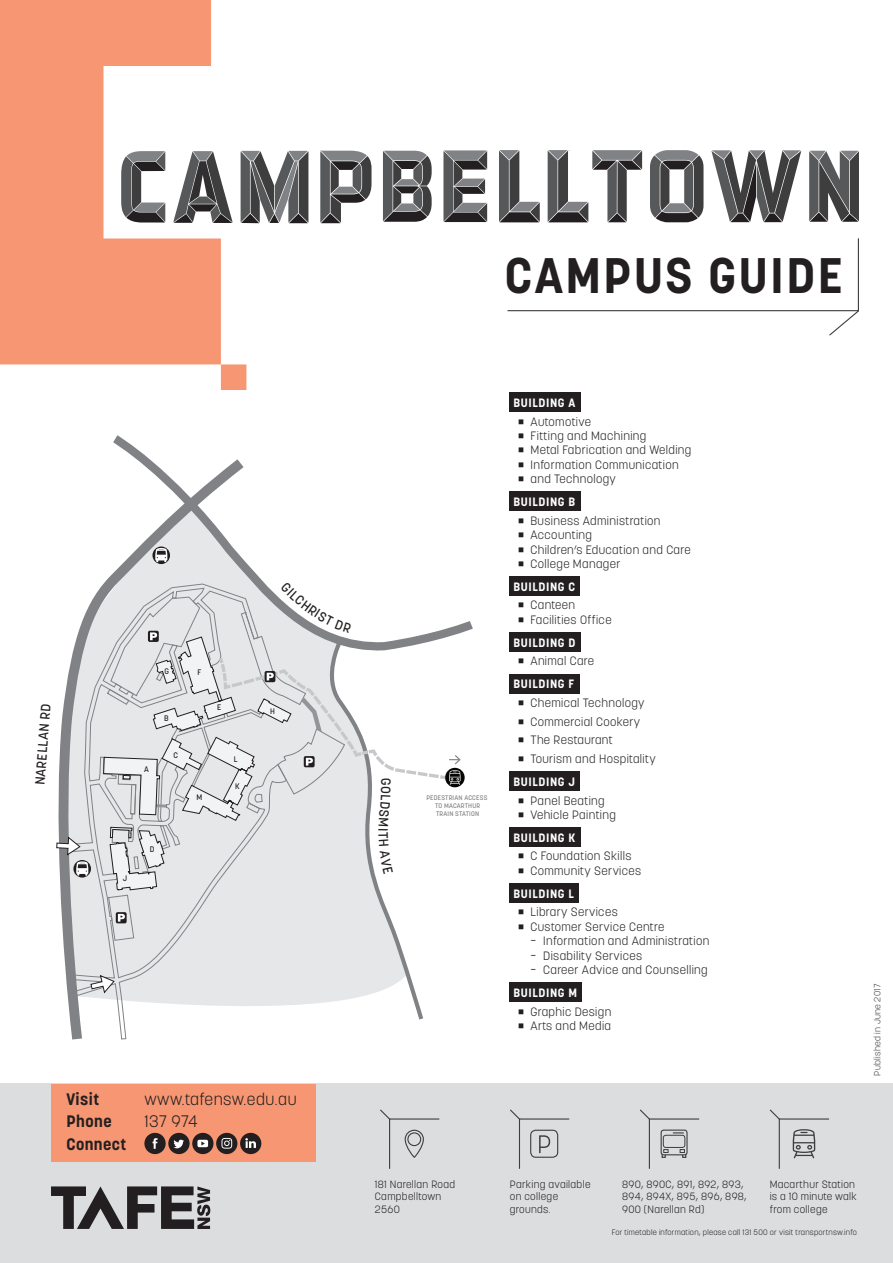
<style>
.page{position:relative;width:893px;height:1263px;background:#fff}
.page>*{position:absolute;margin:0;border:0;box-sizing:border-box;transform-origin:0 0}
.t1{font:700 49.5px "Korolev";letter-spacing:.05em;color:#231f20}
.contact_details{font:300 16.5px "Korolev";letter-spacing:.03em;color:#231f20}
.contact_details-2{font:700 16.5px "Korolev";letter-spacing:.03em;color:#231f20}
.t2{font:500 13.35px "Korolev";color:#231f20}
.t3{font:300 12px "Korolev";letter-spacing:.03em;color:#231f20}
.h2_-_buillding{font:700 12px "Korolev";letter-spacing:.05em;color:#fff}
.address{font:300 10.5px/12.6px "Korolev";letter-spacing:.03em;color:#231f20}
.t4{font:300 9px "Korolev";letter-spacing:.03em;color:#3e3e3f}
.t5{font:500 7.95px "Korolev";color:#231f20}
.Table_Text{font:300 7.8px "Korolev";letter-spacing:.03em;color:#231f20}
.t6{font:500 6.6px/7.9px "Korolev";letter-spacing:.03em;color:#808285;text-align:center}
.s1{font-family:"Minion Pro";font-weight:500;font-size:16.5px}
.s2{font-size:16.5px}
</style>
<div class="page">
<div style="left:0;top:1084px;width:893px;height:179px;background:#dcdddf"></div>
<div style="left:51px;top:1084px;width:264px;height:77px;background:#f69672"></div>
<svg style="left:0;top:0;width:246px;height:390px;fill:#f69672"></svg>
<svg style="left:107px;top:435px;width:366px;height:198px"></svg>
<svg style="left:152px;top:546px;width:18px;height:18px"></svg>
<svg style="left:155px;top:548px;width:12px;height:14px"></svg>
<svg style="left:445px;top:768px;width:20px;height:19px"></svg>
<div style="left:509px;top:393px;width:71px;height:19px;background:#231f20"></div>
<div style="left:509px;top:492px;width:71px;height:19px;background:#231f20"></div>
<div style="left:509px;top:577px;width:71px;height:19px;background:#231f20"></div>
<div style="left:509px;top:633px;width:71px;height:19px;background:#231f20"></div>
<div style="left:509px;top:674px;width:70px;height:19px;background:#231f20"></div>
<div style="left:509px;top:772px;width:71px;height:19px;background:#231f20"></div>
<div style="left:509px;top:828px;width:71px;height:19px;background:#231f20"></div>
<div style="left:509px;top:884px;width:70px;height:19px;background:#231f20"></div>
<div style="left:509px;top:983px;width:73px;height:19px;background:#231f20"></div>
<svg style="left:121px;top:151px;width:44px;height:71px"></svg>
<svg style="left:173px;top:151px;width:60px;height:72px"></svg>
<svg style="left:241px;top:151px;width:67px;height:72px;background:#767677"></svg>
<svg style="left:320px;top:151px;width:51px;height:72px"></svg>
<svg style="left:383px;top:151px;width:49px;height:71px;background:#6d6d6f"></svg>
<svg style="left:443px;top:150px;width:44px;height:72px;background:#747475"></svg>
<svg style="left:499px;top:150px;width:41px;height:72px"></svg>
<svg style="left:548px;top:150px;width:94px;height:72px"></svg>
<svg style="left:650px;top:150px;width:53px;height:72px"></svg>
<svg style="left:711px;top:150px;width:90px;height:72px"></svg>
<svg style="left:809px;top:151px;width:50px;height:71px;background:#69696b"></svg>
<svg style="left:51px;top:1186px;width:159px;height:43px"></svg>
<div style="left:144px;top:1133px;width:22px;height:21px;background:#231f20;border-radius:50%"></div>
<svg style="left:153px;top:1138px;width:5px;height:11px"></svg>
<div style="left:240px;top:1133px;width:21px;height:21px;background:#231f20;border-radius:50%"></div>
<svg style="left:245px;top:1138px;width:11px;height:10px"></svg>
<div style="left:192px;top:1133px;width:21px;height:21px;background:#231f20;border-radius:50%"></div>
<svg style="left:197px;top:1140px;width:11px;height:7px"></svg>
<div style="left:168px;top:1133px;width:22px;height:21px;background:#231f20;border-radius:50%"></div>
<svg style="left:173px;top:1140px;width:11px;height:8px"></svg>
<div style="left:216px;top:1133px;width:21px;height:21px;background:#231f20;border-radius:50%"></div>
<svg style="left:221px;top:1138px;width:11px;height:11px"></svg>
<svg style="left:507px;top:238px;width:352px;height:98px"></svg>
<svg style="left:380px;top:1109px;width:60px;height:60px"></svg>
<svg style="left:510px;top:1109px;width:60px;height:60px"></svg>
<svg style="left:640px;top:1109px;width:60px;height:60px"></svg>
<svg style="left:769px;top:1109px;width:60px;height:60px"></svg>
<svg style="left:56px;top:582px;width:405px;height:441px"></svg>
<p class="t2" style="left:31px;top:784px;width:83px;rotate:-85deg">NARELLAN RD</p>
<p class="t5" style="left:165px;top:666px;width:6px">G</p>
<p class="t5" style="left:144px;top:764px;width:6px">A</p>
<p class="t5" style="left:164px;top:713px;width:6px">B</p>
<p class="t5" style="left:174px;top:750px;width:6px">C</p>
<p class="t5" style="left:123px;top:873px;width:6px">J</p>
<p class="t5" style="left:150px;top:844px;width:6px">D</p>
<p class="t5" style="left:197px;top:667px;width:5px">F</p>
<p class="t5" style="left:217px;top:703px;width:6px">E</p>
<p class="t5" style="left:197px;top:792px;width:7px">M</p>
<p class="t5" style="left:234px;top:754px;width:5px">L</p>
<p class="t5" style="left:235px;top:781px;width:6px">K</p>
<p class="t5" style="left:270px;top:706px;width:6px">H</p>
<p class="contact_details-2" style="left:66px;top:1089px;width:34px">Visit</p>
<p class="contact_details" style="left:144px;top:1089px;width:154px">www.tafensw.edu.au</p>
<p class="contact_details-2" style="left:66px;top:1111px;width:47px">Phone</p>
<p class="contact_details" style="left:144px;top:1111px;width:55px">137 974</p>
<p class="contact_details-2" style="left:66px;top:1133px;width:62px">Connect</p>
<p class="t1" style="left:505px;top:244px;width:339px">CAMPUS GUIDE</p>
<p class="t6" style="left:426px;top:794px;width:63px">PEDESTRIAN ACCESS<br>TO MACARTHUR<br>TRAIN STATION</p>
<p class="h2_-_buillding" style="left:513px;top:395px;width:63px">BUILDING A</p>
<p class="t3" style="left:518px;top:414px;width:75px"><span class="s1">■</span> Automotive</p>
<p class="t3" style="left:518px;top:428px;width:130px"><span class="s1">■</span> Fitting and Machining</p>
<p class="t3" style="left:518px;top:442px;width:175px"><span class="s1">■</span> Metal Fabrication and Welding</p>
<p class="t3" style="left:518px;top:457px;width:162px"><span class="s1">■</span> Information Communication</p>
<p class="t3" style="left:518px;top:471px;width:100px"><span class="s1">■</span> and Technology</p>
<p class="h2_-_buillding" style="left:513px;top:494px;width:63px">BUILDING B</p>
<p class="t3" style="left:518px;top:513px;width:144px"><span class="s1">■</span> Business Administration</p>
<p class="t3" style="left:518px;top:527px;width:76px"><span class="s1">■</span> Accounting</p>
<p class="t3" style="left:518px;top:542px;width:174px"><span class="s1">■</span> Children’s Education and Care</p>
<p class="t3" style="left:518px;top:556px;width:104px"><span class="s1">■</span> College Manager</p>
<p class="h2_-_buillding" style="left:513px;top:579px;width:63px">BUILDING C</p>
<p class="t3" style="left:518px;top:598px;width:59px"><span class="s1">■</span> Canteen</p>
<p class="t3" style="left:518px;top:612px;width:95px"><span class="s1">■</span> Facilities Office</p>
<p class="h2_-_buillding" style="left:513px;top:635px;width:64px">BUILDING D</p>
<p class="t3" style="left:518px;top:654px;width:78px"><span class="s1">■</span> Animal Care</p>
<p class="h2_-_buillding" style="left:513px;top:676px;width:62px">BUILDING F</p>
<p class="t3" style="left:518px;top:695px;width:128px"><span class="s1">■</span> Chemical Technology</p>
<p class="t3" style="left:518px;top:714px;width:124px"><span class="s1">■</span> Commercial Cookery</p>
<p class="t3" style="left:518px;top:732px;width:97px"><span class="s1">■</span> The Restaurant</p>
<p class="t3" style="left:518px;top:751px;width:139px"><span class="s1">■</span> Tourism and Hospitality</p>
<p class="h2_-_buillding" style="left:513px;top:774px;width:63px">BUILDING J</p>
<p class="t3" style="left:518px;top:793px;width:88px"><span class="s1">■</span> Panel Beating</p>
<p class="t3" style="left:518px;top:807px;width:100px"><span class="s1">■</span> Vehicle Painting</p>
<p class="h2_-_buillding" style="left:513px;top:830px;width:64px">BUILDING K</p>
<p class="t3" style="left:518px;top:849px;width:115px"><span class="s1">■</span> C Foundation Skills</p>
<p class="t3" style="left:518px;top:863px;width:125px"><span class="s1">■</span> Community Services</p>
<p class="h2_-_buillding" style="left:513px;top:886px;width:62px">BUILDING L</p>
<p class="t3" style="left:518px;top:904px;width:101px"><span class="s1">■</span> Library Services</p>
<p class="t3" style="left:518px;top:919px;width:148px"><span class="s1">■</span> Customer Service Centre</p>
<p class="t3" style="left:530px;top:933px;width:180px"><span class="s2">-</span> Information and Administration</p>
<p class="t3" style="left:530px;top:948px;width:113px"><span class="s2">-</span> Disability Services</p>
<p class="t3" style="left:530px;top:962px;width:179px"><span class="s2">-</span> Career Advice and Counselling</p>
<p class="h2_-_buillding" style="left:513px;top:985px;width:65px">BUILDING M</p>
<p class="t3" style="left:518px;top:1004px;width:95px"><span class="s1">■</span> Graphic Design</p>
<p class="t3" style="left:518px;top:1018px;width:95px"><span class="s1">■</span> Arts and Media</p>
<p class="t4" style="left:871px;top:1076px;width:94px;rotate:-90deg">Published in June 2017</p>
<p class="address" style="left:375px;top:1178px;width:82px">181 Narellan Road</p>
<p class="address" style="left:375px;top:1190px;width:68px">Campbelltown<br>2560</p>
<p class="address" style="left:510px;top:1178px;width:82px">Parking available on college grounds.</p>
<p class="address" style="left:622px;top:1178px;width:126px">890, 890C, 891, 892, 893,<br>894, 894X, 895, 896, 898,<br>900 (Narellan Rd)</p>
<p class="address" style="left:770px;top:1178px;width:87px">Macarthur Station</p>
<p class="address" style="left:770px;top:1190px;width:89px">is a 10 minute walk from college</p>
<p class="Table_Text" style="left:612px;top:1227px;width:247px">For timetable information, please call 131 500 or visit transportnsw.info</p>
</div>
